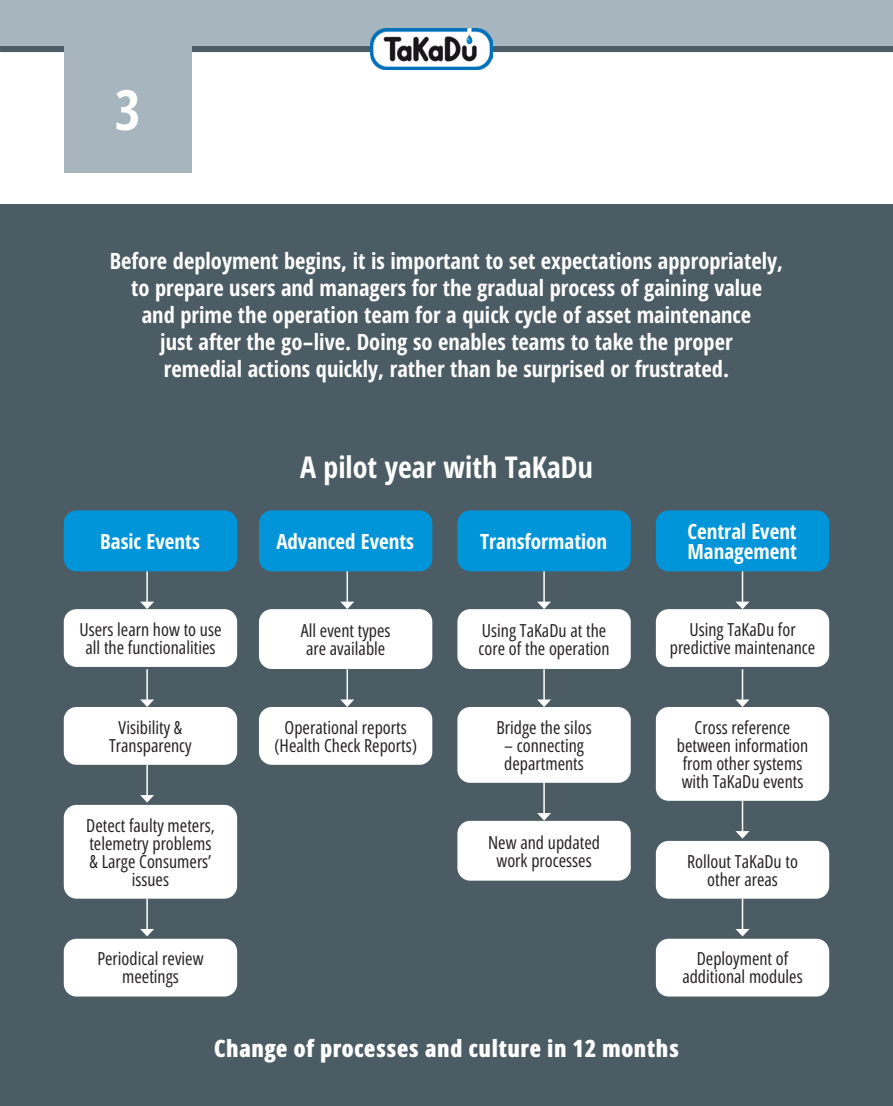
<style>
.page{position:relative;width:893px;height:1106px;background:#fff}
.page>*{position:absolute;margin:0;border:0;box-sizing:border-box;transform-origin:0 0}
.t1{font:700 55.5px "Open Sans Hebrew Condensed";color:#fff}
.t2{font:700 30px "Open Sans Hebrew Condensed";color:#fff}
.t3{font:800 24px "Open Sans Hebrew Condensed";color:#fff}
.t4{font:700 22.5px/27px "Open Sans Hebrew Condensed";color:#fff;text-align:center}
.t5{font:700 21px/19.5px "Open Sans Hebrew Condensed";color:#fff}
.t6{font:18px/18px "Open Sans Hebrew Condensed";color:#231f20;text-align:center}
</style>
<div class="page">
<div style="left:0;top:0;width:893px;height:49px;background:#a7b6be"></div>
<div style="left:0;top:46px;width:893px;height:6px;background:#4c5c65"></div>
<img style="left:371px;top:29px;width:122px;height:41px">
<div style="left:0;top:204px;width:893px;height:902px;background:#4c5c65"></div>
<div style="left:64px;top:45px;width:127px;height:128px;background:#a7b6be"></div>
<div style="left:64px;top:510px;width:173px;height:61px;background:#0095d9;border-radius:13px"></div>
<div style="left:64px;top:609px;width:173px;height:58px;background:#fff;border-radius:13px"></div>
<div style="left:656px;top:609px;width:173px;height:58px;background:#fff;border-radius:13px"></div>
<div style="left:457px;top:609px;width:174px;height:60px;background:#fff;border-radius:13px"></div>
<div style="left:259px;top:609px;width:173px;height:60px;background:#fff;border-radius:13px"></div>
<div style="left:64px;top:707px;width:173px;height:57px;background:#fff;border-radius:13px"></div>
<div style="left:656px;top:707px;width:173px;height:93px;background:#fff;border-radius:13px"></div>
<div style="left:457px;top:707px;width:174px;height:75px;background:#fff;border-radius:13px"></div>
<div style="left:259px;top:707px;width:173px;height:57px;background:#fff;border-radius:13px"></div>
<div style="left:64px;top:805px;width:173px;height:93px;background:#fff;border-radius:13px"></div>
<div style="left:656px;top:841px;width:173px;height:57px;background:#fff;border-radius:13px"></div>
<div style="left:457px;top:820px;width:174px;height:60px;background:#fff;border-radius:13px"></div>
<div style="left:64px;top:938px;width:173px;height:58px;background:#fff;border-radius:13px"></div>
<div style="left:656px;top:938px;width:173px;height:58px;background:#fff;border-radius:13px"></div>
<div style="left:259px;top:510px;width:173px;height:61px;background:#0095d9;border-radius:13px"></div>
<div style="left:457px;top:510px;width:174px;height:61px;background:#0095d9;border-radius:13px"></div>
<div style="left:656px;top:510px;width:173px;height:61px;background:#0095d9;border-radius:13px"></div>
<hr style="left:146px;top:571px;width:2px;height:31px;background:#fff">
<svg style="left:140px;top:601px;width:14px;height:8px"></svg>
<hr style="left:146px;top:669px;width:2px;height:30px;background:#fff">
<svg style="left:140px;top:699px;width:14px;height:8px"></svg>
<hr style="left:146px;top:764px;width:2px;height:31px;background:#fff">
<svg style="left:140px;top:795px;width:14px;height:7px"></svg>
<hr style="left:146px;top:898px;width:2px;height:31px;background:#fff">
<svg style="left:140px;top:929px;width:14px;height:7px"></svg>
<hr style="left:346px;top:571px;width:2px;height:31px;background:#fff">
<svg style="left:340px;top:601px;width:14px;height:8px"></svg>
<hr style="left:346px;top:669px;width:2px;height:30px;background:#fff">
<svg style="left:340px;top:699px;width:14px;height:8px"></svg>
<hr style="left:543px;top:571px;width:2px;height:31px;background:#fff">
<svg style="left:537px;top:601px;width:14px;height:8px"></svg>
<hr style="left:543px;top:669px;width:2px;height:30px;background:#fff">
<svg style="left:537px;top:699px;width:14px;height:8px"></svg>
<hr style="left:543px;top:782px;width:2px;height:31px;background:#fff">
<svg style="left:537px;top:813px;width:14px;height:7px"></svg>
<hr style="left:742px;top:571px;width:1px;height:31px;background:#fff">
<svg style="left:735px;top:601px;width:14px;height:8px"></svg>
<hr style="left:742px;top:669px;width:1px;height:30px;background:#fff">
<svg style="left:735px;top:699px;width:14px;height:8px"></svg>
<hr style="left:742px;top:800px;width:1px;height:31px;background:#fff">
<svg style="left:735px;top:831px;width:14px;height:7px"></svg>
<hr style="left:742px;top:898px;width:1px;height:31px;background:#fff">
<svg style="left:735px;top:929px;width:14px;height:7px"></svg>
<h1 class="t1" style="left:115px;top:78px;width:27px">3</h1>
<p class="t4" style="left:110px;top:249px;width:675px">Before deployment begins, it is important to set expectations appropriately, to prepare users and managers for the gradual process of gaining value<br>and prime the operation team for a quick cycle of asset maintenance<br>just after the go-live. Doing so enables teams to take the proper<br>remedial actions quickly, rather than be surprised or frustrated.</p>
<p class="t5" style="left:100px;top:533px;width:101px">Basic Events</p>
<h2 class="t2" style="left:300px;top:450px;width:294px">A pilot year with TaKaDu</h2>
<p class="t5" style="left:276px;top:533px;width:139px">Advanced Events</p>
<p class="t5" style="left:480px;top:533px;width:129px">Transformation</p>
<p class="t5" style="left:687px;top:523px;width:111px">Central Event<br>Management</p>
<p class="t6" style="left:79px;top:621px;width:144px">Users learn how to use all the functionalities</p>
<p class="t6" style="left:670px;top:621px;width:147px">Using TaKaDu for predictive maintenance</p>
<p class="t6" style="left:301px;top:622px;width:91px;text-align:left">All event types are available</p>
<p class="t6" style="left:479px;top:622px;width:133px;text-align:left">Using TaKaDu at the core of the operation</p>
<p class="t6" style="left:109px;top:718px;width:84px">Visibility &amp;<br>Transparency</p>
<p class="t6" style="left:677px;top:718px;width:133px">Cross reference between information from other systems with TaKaDu events</p>
<p class="t6" style="left:274px;top:718px;width:144px">Operational reports (Health Check Reports)</p>
<p class="t6" style="left:496px;top:718px;width:97px">Bridge the silos</p>
<p class="t6" style="left:504px;top:736px;width:81px;text-align:left">– connecting departments</p>
<p class="t6" style="left:86px;top:816px;width:130px">Detect faulty meters, telemetry problems &amp; Large Consumers’ issues</p>
<p class="t6" style="left:488px;top:833px;width:113px">New and updated work processes</p>
<p class="t6" style="left:687px;top:852px;width:112px">Rollout TaKaDu to other areas</p>
<p class="t6" style="left:97px;top:950px;width:108px">Periodical review meetings</p>
<p class="t6" style="left:682px;top:950px;width:122px">Deployment of additional modules</p>
<h3 class="t3" style="left:214px;top:1034px;width:467px">Change of processes and culture in 12 months</h3>
</div>
